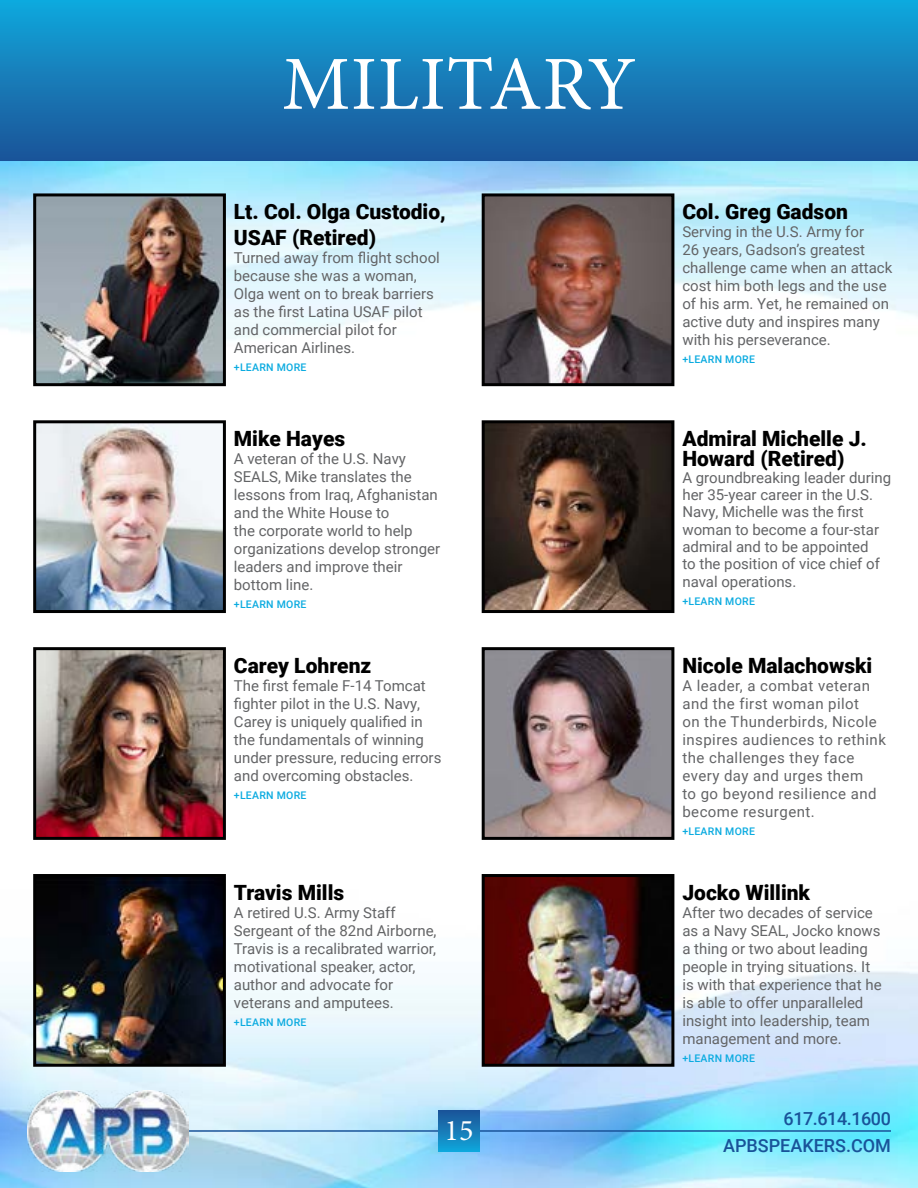
<style>
.page{position:relative;width:918px;height:1188px;background:#fff}
.page>*{position:absolute;margin:0;border:0;box-sizing:border-box;transform-origin:0 0}
.t1{font:76.5px "Minion Pro";letter-spacing:.01em;color:#fff}
.t2{font:30px "Minion Pro";color:#fff}
.t3{font:900 21px/25.2px "Roboto";color:#000}
.t4{font:500 18px/27px "Roboto";color:#195399;text-align:right}
.t5{font:15px/18px "Roboto";color:#636466}
.t6{font:15px/18px "Roboto";letter-spacing:.03em;color:#636466}
.t7{font:500 10.5px "Roboto";letter-spacing:.025em;color:#0babe0}
</style>
<div class="page">
<img style="left:0;top:874px;width:918px;height:314px">
<img style="left:0;top:160px;width:918px;height:187px">
<div style="left:0;top:0;width:918px;height:160px;background:linear-gradient(to bottom,#10a8dc,#1c5397)"></div>
<hr style="left:169px;top:1130px;width:722px;height:2px;background:#195399">
<img style="left:27px;top:1090px;width:161px;height:82px">
<div style="left:438px;top:1111px;width:42px;height:40px;background:linear-gradient(to bottom,#1c5497,#11a2d7)"></div>
<img style="left:37px;top:197px;width:185px;height:185px">
<div style="left:33px;top:193px;width:193px;height:193px;border:3px solid #000"></div>
<img style="left:37px;top:424px;width:185px;height:185px">
<div style="left:33px;top:420px;width:193px;height:193px;border:3px solid #000"></div>
<img style="left:37px;top:651px;width:185px;height:185px">
<div style="left:33px;top:647px;width:193px;height:193px;border:3px solid #000"></div>
<img style="left:37px;top:878px;width:185px;height:185px">
<div style="left:33px;top:874px;width:193px;height:193px;border:3px solid #000"></div>
<img style="left:486px;top:197px;width:184px;height:185px">
<div style="left:482px;top:193px;width:192px;height:193px;border:3px solid #000"></div>
<img style="left:486px;top:424px;width:184px;height:185px">
<div style="left:482px;top:420px;width:192px;height:193px;border:3px solid #000"></div>
<img style="left:486px;top:651px;width:184px;height:185px">
<div style="left:482px;top:647px;width:192px;height:193px;border:3px solid #000"></div>
<img style="left:486px;top:878px;width:184px;height:185px">
<div style="left:482px;top:874px;width:192px;height:193px;border:3px solid #000"></div>
<h1 class="t1" style="left:282px;top:33px;width:355px">MILITARY</h1>
<h3 class="t3" style="left:234px;top:199px;width:213px">Lt. Col. Olga Custodio,<br>USAF (Retired)</h3>
<p class="t5" style="left:234px;top:248px;width:208px">Turned away from flight school because she was a woman,<br>Olga went on to break barriers as the first Latina USAF pilot and commercial pilot for<br>American Airlines.</p>
<p class="t7" style="left:234px;top:359px;width:74px">+LEARN MORE</p>
<h3 class="t3" style="left:234px;top:425px;width:113px">Mike Hayes</h3>
<p class="t5" style="left:234px;top:449px;width:208px">A veteran of the U.S. Navy<br>SEALS, Mike translates the lessons from Iraq, Afghanistan and the White House to<br>the corporate world to help organizations develop stronger leaders and improve their bottom line.</p>
<p class="t7" style="left:234px;top:597px;width:74px">+LEARN MORE</p>
<h3 class="t3" style="left:234px;top:652px;width:139px">Carey Lohrenz</h3>
<p class="t5" style="left:234px;top:676px;width:209px">The first female F-14 Tomcat fighter pilot in the U.S. Navy,<br>Carey is uniquely qualified in the fundamentals of winning under pressure, reducing errors and overcoming obstacles.</p>
<p class="t7" style="left:234px;top:788px;width:74px">+LEARN MORE</p>
<h3 class="t3" style="left:234px;top:879px;width:112px">Travis Mills</h3>
<p class="t5" style="left:234px;top:903px;width:204px">A retired U.S. Army Staff<br>Sergeant of the 82nd Airborne,<br>Travis is a recalibrated warrior, motivational speaker, actor, author and advocate for veterans and amputees.</p>
<p class="t7" style="left:234px;top:1015px;width:74px">+LEARN MORE</p>
<h2 class="t2" style="left:444px;top:1111px;width:31px">15</h2>
<h3 class="t3" style="left:682px;top:199px;width:167px">Col. Greg Gadson</h3>
<p class="t5" style="left:682px;top:222px;width:211px">Serving in the U.S. Army for<br>26 years, Gadson’s greatest challenge came when an attack cost him both legs and the use of his arm. Yet, he remained on active duty and inspires many with his perseverance.</p>
<p class="t7" style="left:682px;top:352px;width:74px">+LEARN MORE</p>
<h3 class="t3" style="left:682px;top:428px;width:186px;line-height:19.5px">Admiral Michelle J.<br>Howard (Retired)</h3>
<p class="t5" style="left:682px;top:468px;width:210px;line-height:17.4px">A groundbreaking leader during her 35-year career in the U.S.<br>Navy, Michelle was the first woman to become a four-star admiral and to be appointed<br>to the position of vice chief of naval operations.</p>
<p class="t7" style="left:682px;top:594px;width:74px">+LEARN MORE</p>
<h3 class="t3" style="left:682px;top:652px;width:191px">Nicole Malachowski</h3>
<p class="t6" style="left:682px;top:676px;width:205px">A leader, a combat veteran and the first woman pilot<br>on the Thunderbirds, Nicole inspires audiences to rethink the challenges they face every day and urges them<br>to go beyond resilience and become resurgent.</p>
<p class="t7" style="left:682px;top:824px;width:74px">+LEARN MORE</p>
<h3 class="t3" style="left:682px;top:879px;width:129px">Jocko Willink</h3>
<p class="t5" style="left:682px;top:903px;width:201px">After two decades of service as a Navy SEAL, Jocko knows a thing or two about leading people in trying situations. It is with that experience that he is able to offer unparalleled insight into leadership, team management and more.</p>
<p class="t7" style="left:682px;top:1051px;width:74px">+LEARN MORE</p>
<p class="t4" style="left:723px;top:1104px;width:169px">617.614.1600<br>APBSPEAKERS.COM</p>
</div>
